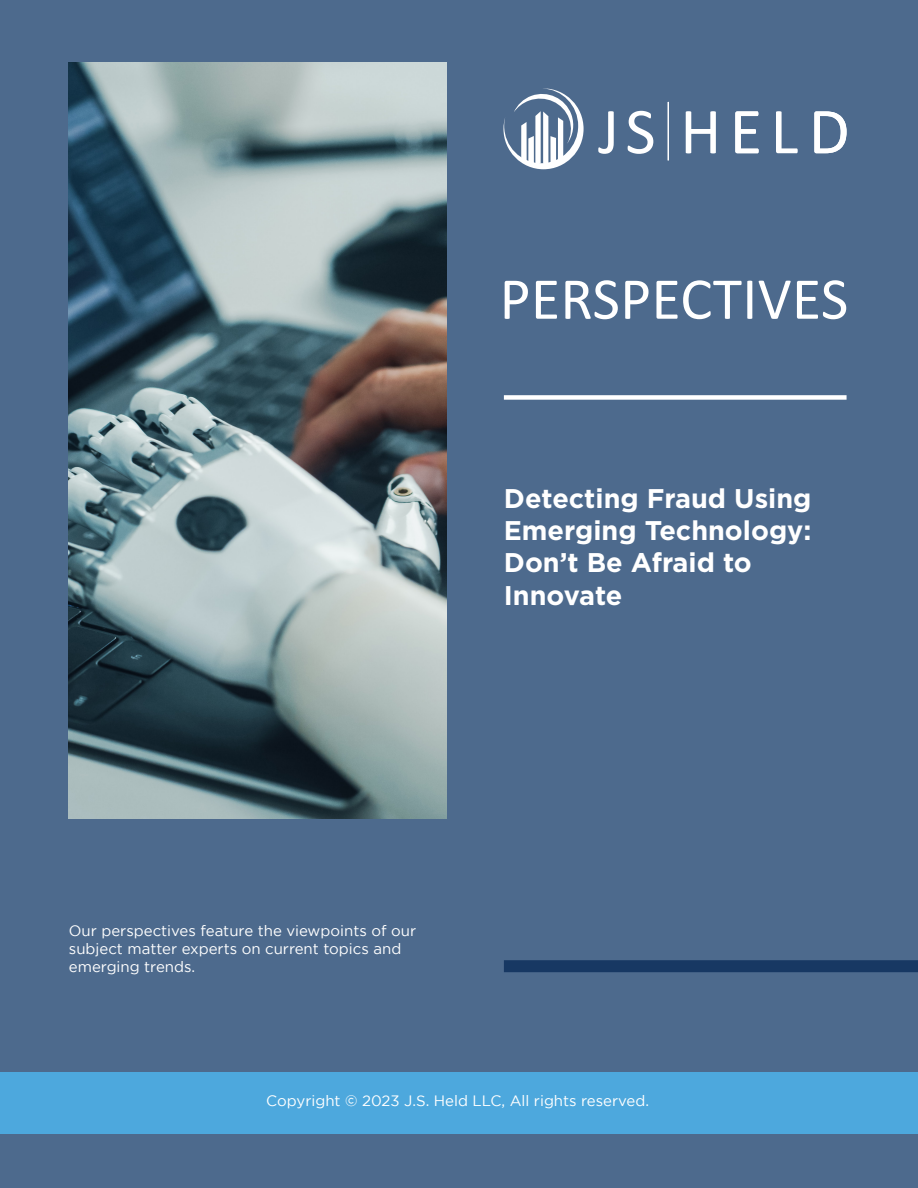
<style>
.page{position:relative;width:918px;height:1188px;background:#4d6a8d}
.page>*{position:absolute;margin:0;border:0;box-sizing:border-box;transform-origin:0 0}
.t1{font:60px "Calibri";letter-spacing:.005em;color:#fff}
.t2{font:700 27px/32.4px "Gotham";color:#fff}
.t3{font:15px/18px "Gotham";color:#fff}
</style>
<div class="page">
<div style="left:0;top:1072px;width:918px;height:62px;background:#4da8dd"></div>
<hr style="left:668px;top:102px;width:1px;height:58px;background:#fff">
<svg style="left:598px;top:111px;width:16px;height:43px"></svg>
<svg style="left:628px;top:111px;width:25px;height:43px"></svg>
<svg style="left:686px;top:111px;width:30px;height:42px"></svg>
<svg style="left:735px;top:111px;width:24px;height:42px"></svg>
<svg style="left:776px;top:111px;width:22px;height:42px"></svg>
<svg style="left:814px;top:111px;width:33px;height:42px"></svg>
<svg style="left:503px;top:88px;width:81px;height:81px"></svg>
<div style="left:504px;top:395px;width:343px;height:5px;background:#fff"></div>
<div style="left:504px;top:960px;width:414px;height:12px;background:#173863"></div>
<img style="left:69px;top:63px;width:377px;height:756px">
<h1 class="t1" style="left:500px;top:262px;width:350px">PERSPECTIVES</h1>
<p class="t2" style="left:504px;top:482px;width:309px">Detecting Fraud Using<br>Emerging Technology:<br>Don’t Be Afraid to<br>Innovate</p>
<p class="t3" style="left:69px;top:921px;width:349px">Our perspectives feature the viewpoints of our subject matter experts on current topics and emerging trends.</p>
<p class="t3" style="left:266px;top:1091px;width:384px">Copyright © 2023 J.S. Held LLC, All rights reserved.</p>
</div>
